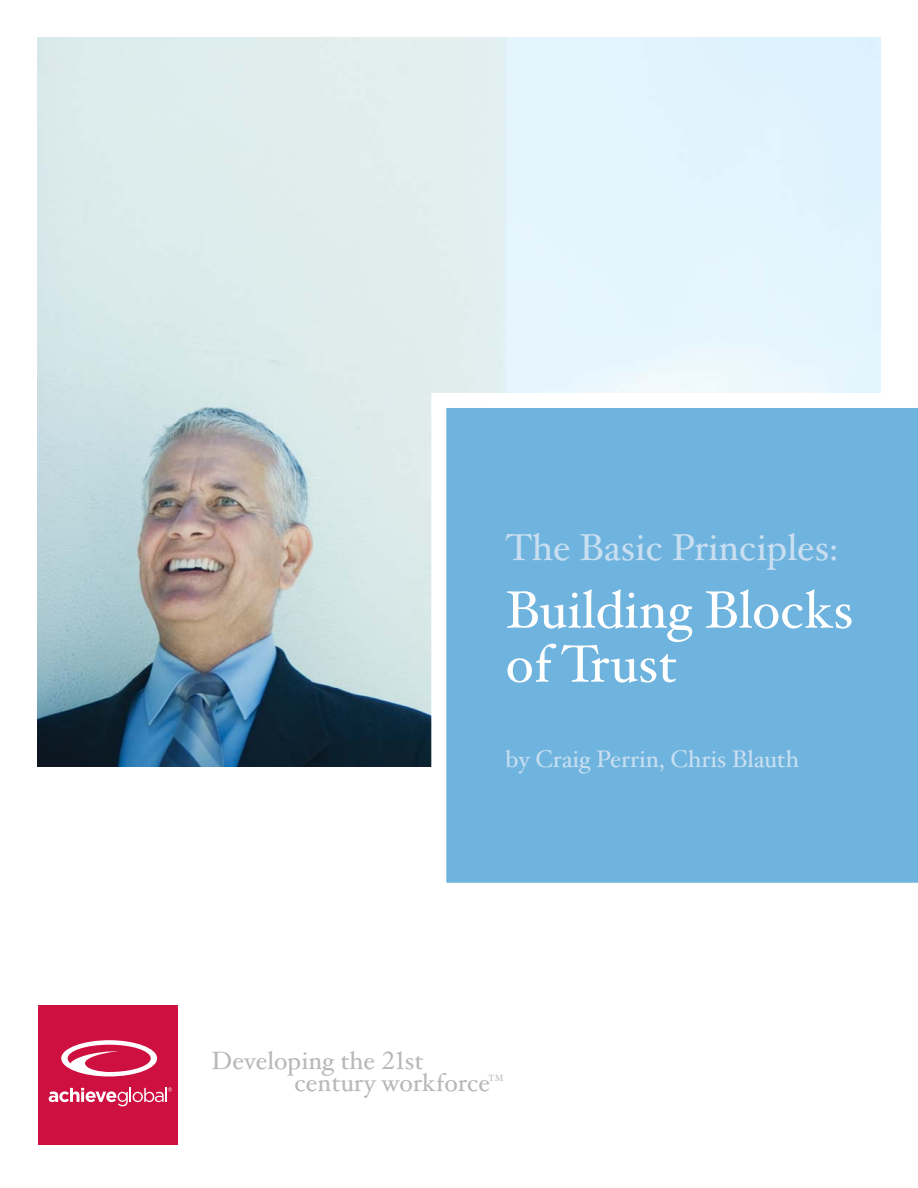
<style>
.page{position:relative;width:918px;height:1188px;background:#fff}
.page>*{position:absolute;margin:0;border:0;box-sizing:border-box;transform-origin:0 0}
.t1{font:52.5px/54px "Hoefler Txt";color:#fff}
.t2{font:37.5px "Hoefler Txt";color:#c9dff1}
.t3{font:25.2px/22.5px "Hoefler Text";color:#b6b8ba}
.t4{font:24px "Hoefler Txt";color:#c9dff1}
.t5{font:9px "Hoefler Txt";color:#b6b8ba}
</style>
<div class="page">
<img style="left:38px;top:38px;width:842px;height:729px">
<div style="left:431px;top:393px;width:487px;height:490px;background:#6fb4de"></div>
<div style="left:39px;top:1005px;width:139px;height:140px;background:#ce1041"></div>
<svg style="left:61px;top:1040px;width:96px;height:36px"></svg>
<svg style="left:49px;top:1087px;width:123px;height:19px"></svg>
<h2 class="t2" style="left:506px;top:533px;width:334px">The Basic Principles:</h2>
<h1 class="t1" style="left:506px;top:589px;width:349px">Building Blocks of Trust</h1>
<p class="t4" style="left:506px;top:750px;width:295px">by Craig Perrin, Chris Blauth</p>
<p class="t3" style="left:295px;top:1049px;width:197px;text-indent:-83px">Developing the 21st century workforce</p>
<p class="t5" style="left:488px;top:1072px;width:17px">TM</p>
</div>
